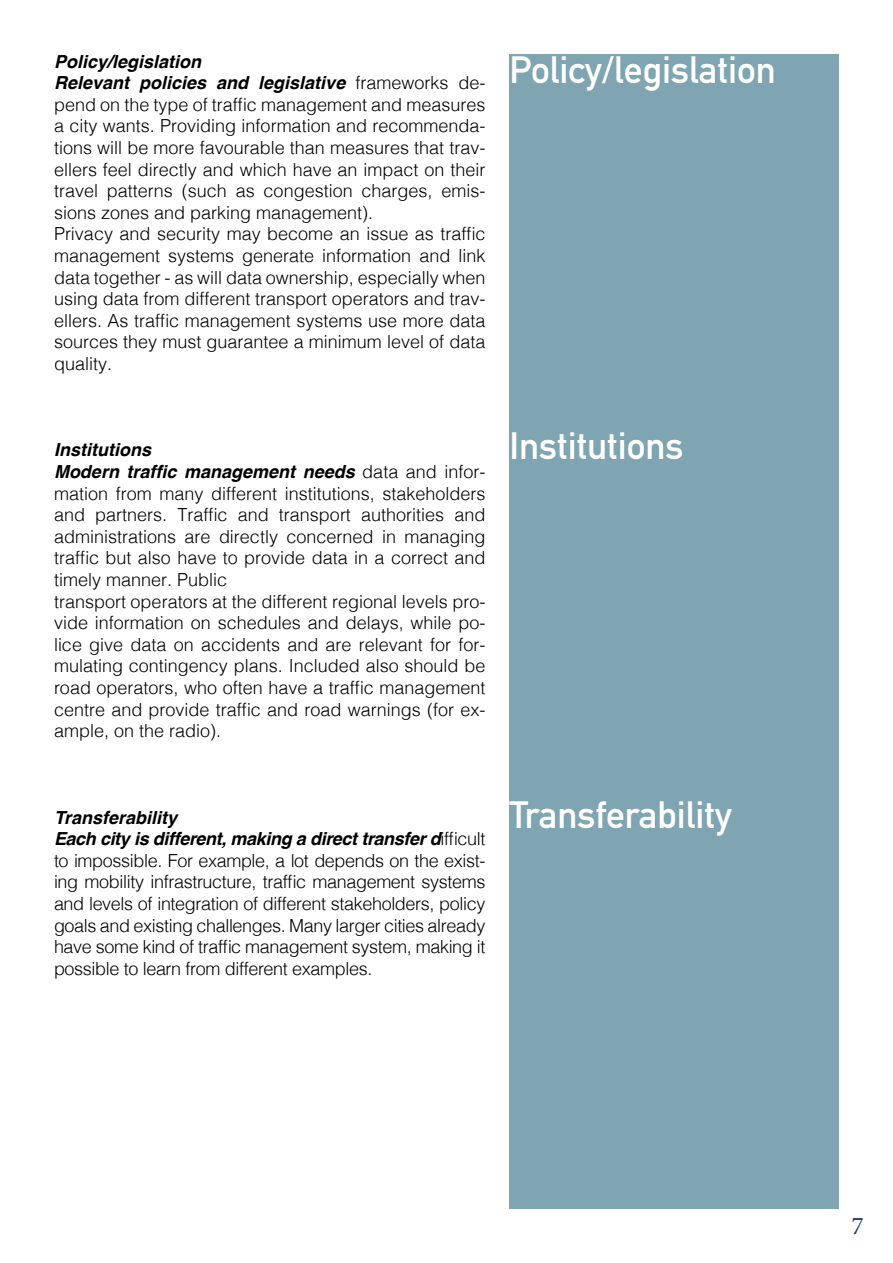
<style>
.page{position:relative;width:893px;height:1263px;background:#fff}
.page>*{position:absolute;margin:0;border:0;box-sizing:border-box;transform-origin:0 0}
.t1{font:700 37.5px "DIN Alternate";color:#fff}
.t2{font:25.5px "Minion Pro";color:#1b3f73}
.t3{font:300 18px/21.6px "Helvetica";color:#000}
.t4{font:300 18px/21.6px "Helvetica";letter-spacing:-.02em;color:#000}
.s1{font-weight:700;font-style:italic}
</style>
<div class="page">
<div style="left:509px;top:54px;width:330px;height:1155px;background:#7ea5b1"></div>
<p class="t3" style="left:54px;top:49px;width:433px"><span class="s1">Policy/legislation<br>Relevant policies and legislative</span> frameworks de&shy;pend on the type of traffic management and measures a city wants. Providing information and recommenda&shy;tions will be more favourable than measures that trav&shy;ellers feel directly and which have an impact on their travel patterns (such as congestion charges, emis&shy;sions zones and parking management).<br>Privacy and security may become an issue as traffic management systems generate information and link data together - as will data ownership, especially when using data from different transport operators and trav&shy;ellers. As traffic management systems use more data sources they must guarantee a minimum level of data quality.</p>
<p class="t3" style="left:54px;top:438px;width:433px"><span class="s1">Institutions<br>Modern traffic management needs</span> data and infor&shy;mation from many different institutions, stakeholders and partners. Traffic and transport authorities and administrations are directly concerned in managing traffic but also have to provide data in a correct and timely manner. Public<br>transport operators at the different regional levels pro&shy;vide information on schedules and delays, while po&shy;lice give data on accidents and are relevant for for&shy;mulating contingency plans. Included also should be road operators, who often have a traffic management centre and provide traffic and road warnings (for ex&shy;ample, on the radio).</p>
<p class="t4" style="left:54px;top:805px;width:433px"><span class="s1">Transferability<br>Each city is different, making a direct transfer d</span>ifficult to impossible. For example, a lot depends on the exist&shy;ing mobility infrastructure, traffic management systems and levels of integration of different stakeholders, policy goals and existing challenges. Many larger cities already have some kind of traffic management system, making it possible to learn from different examples.</p>
<h1 class="t1" style="left:509px;top:41px;width:268px">Policy/legislation</h1>
<h1 class="t1" style="left:509px;top:417px;width:176px">Institutions</h1>
<h1 class="t1" style="left:509px;top:786px;width:224px">Transferability</h1>
<h2 class="t2" style="left:851px;top:1208px;width:14px">7</h2>
</div>
